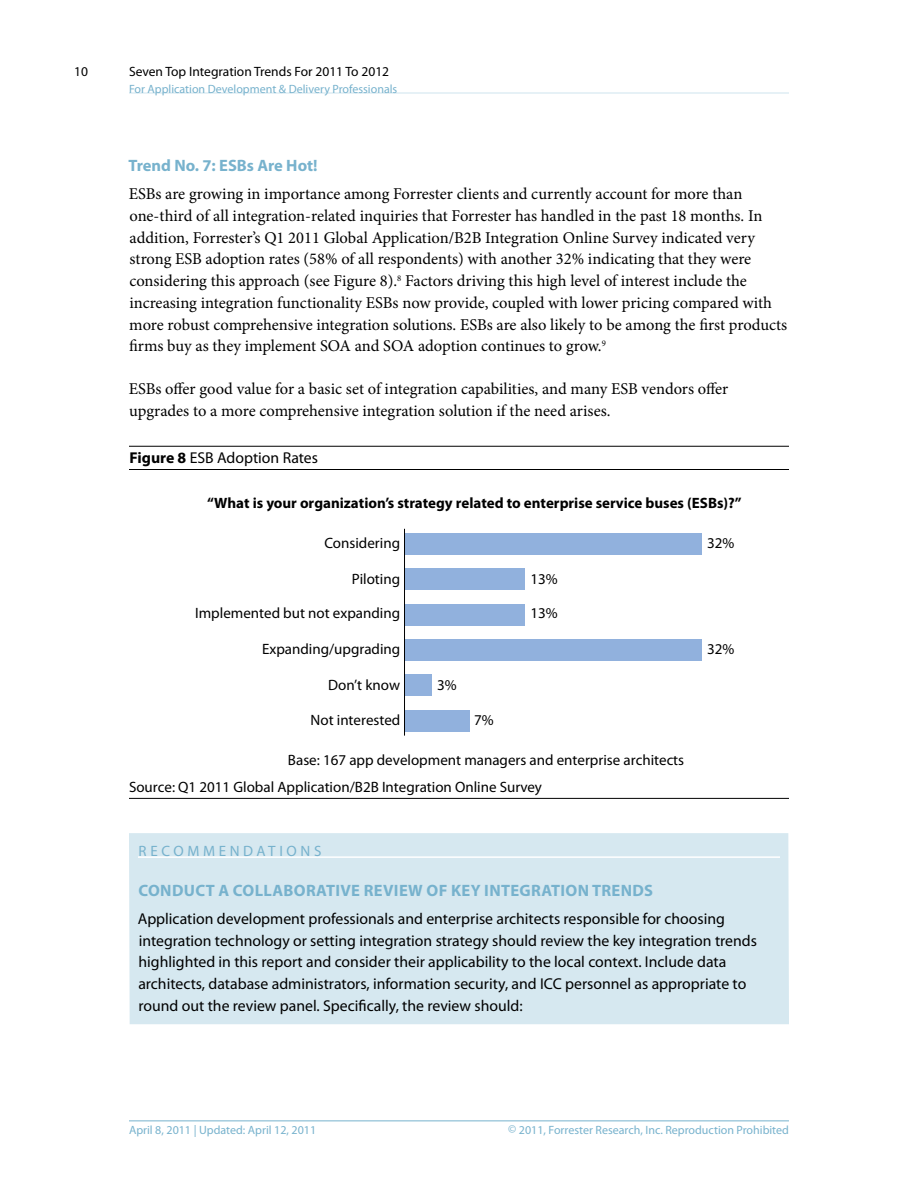
<style>
.page{position:relative;width:918px;height:1188px;background:#fff}
.page>*{position:absolute;margin:0;border:0;box-sizing:border-box;transform-origin:0 0}
.t1{font:16.5px/21.8px "Minion Pro";color:#000}
.t2{font:700 16.5px "Myriad Pro";color:#77b2cd}
.t3{font:700 16.5px "Myriad Pro";letter-spacing:.02em;color:#77b2cd}
.t4{font:15.75px/21.8px "Myriad Pro";color:#000}
.t5{font:15px/27px "Myriad Pro";color:#000}
.t6{font:700 15px "Myriad Pro";color:#000}
.t7{font:15px "Myriad Pro";letter-spacing:.24em;color:#77b2cd}
.t8{font:13.5px "Myriad Pro";color:#000}
.t9{font:12px "Myriad Pro";color:#77b2cd}
.s1{font-weight:700}
</style>
<div class="page">
<hr style="left:129px;top:1120px;width:660px;height:1px;background:#77b2cd">
<hr style="left:129px;top:93px;width:660px;height:1px;background:#cfe4ee">
<div style="left:129px;top:833px;width:660px;height:191px;background:#d6e8f0"></div>
<hr style="left:129px;top:446px;width:660px;height:1px;background:#000">
<hr style="left:129px;top:469px;width:660px;height:1px;background:#000">
<hr style="left:129px;top:798px;width:660px;height:1px;background:#000">
<div style="left:405px;top:533px;width:297px;height:21px;background:#91b1dd"></div>
<div style="left:405px;top:569px;width:120px;height:21px;background:#91b1dd"></div>
<div style="left:405px;top:604px;width:120px;height:21px;background:#91b1dd"></div>
<div style="left:405px;top:639px;width:297px;height:21px;background:#91b1dd"></div>
<div style="left:405px;top:675px;width:27px;height:21px;background:#91b1dd"></div>
<div style="left:405px;top:710px;width:65px;height:21px;background:#91b1dd"></div>
<hr style="left:404px;top:529px;width:1px;height:207px;background:#000">
<hr style="left:138px;top:856px;width:642px;height:2px;background:#fff">
<p class="t8" style="left:74px;top:64px;width:15px">10</p>
<p class="t8" style="left:129px;top:64px;width:262px">Seven Top Integration Trends For 2011 To 2012</p>
<p class="t9" style="left:129px;top:82px;width:270px">For Application Development &amp; Delivery Professionals</p>
<p class="t2" style="left:129px;top:157px;width:191px">Trend No. 7: ESBs Are Hot!</p>
<p class="t1" style="left:129px;top:183px;width:660px">ESBs are growing in importance among Forrester clients and currently account for more than one-third of all integration-related inquiries that Forrester has handled in the past 18 months. In addition, Forrester’s Q1 2011 Global Application/B2B Integration Online Survey indicated very strong ESB adoption rates (58% of all respondents) with another 32% indicating that they were considering this approach (see Figure 8).<sup>8</sup> Factors driving this high level of interest include the increasing integration functionality ESBs now provide, coupled with lower pricing compared with more robust comprehensive integration solutions. ESBs are also likely to be among the first products firms buy as they implement SOA and SOA adoption continues to grow.<sup>9</sup></p>
<p class="t1" style="left:129px;top:378px;width:601px">ESBs offer good value for a basic set of integration capabilities, and many ESB vendors offer upgrades to a more comprehensive integration solution if the need arises.</p>
<p class="t4" style="left:130px;top:447px;width:190px"><span class="s1">Figure 8</span> ESB Adoption Rates</p>
<p class="t6" style="left:207px;top:495px;width:536px">“What is your organization’s strategy related to enterprise service buses (ESBs)?”</p>
<p class="t5" style="left:324px;top:530px;width:77px">Considering</p>
<p class="t5" style="left:352px;top:565px;width:50px">Piloting</p>
<p class="t5" style="left:195px;top:599px;width:207px">Implemented but not expanding</p>
<p class="t5" style="left:262px;top:636px;width:140px">Expanding/upgrading</p>
<p class="t5" style="left:328px;top:671px;width:73px">Don’t know</p>
<p class="t5" style="left:311px;top:707px;width:91px">Not interested</p>
<p class="t5" style="left:437px;top:671px;width:21px">3%</p>
<p class="t5" style="left:474px;top:707px;width:21px">7%</p>
<p class="t5" style="left:530px;top:565px;width:29px">13%</p>
<p class="t5" style="left:530px;top:599px;width:29px">13%</p>
<p class="t5" style="left:129px;top:746px;width:557px;text-indent:159px">Base: 167 app development managers and enterprise architects<br>Source: Q1 2011 Global Application/B2B Integration Online Survey</p>
<p class="t5" style="left:707px;top:530px;width:29px">32%</p>
<p class="t5" style="left:707px;top:636px;width:29px">32%</p>
<p class="t7" style="left:139px;top:843px;width:92px">Re commendati</p>
<p class="t7" style="left:287px;top:843px;width:25px">ons</p>
<p class="t3" style="left:138px;top:881px;width:166px">COnduct a Collaborative</p>
<p class="t2" style="left:364px;top:881px;width:11px">review</p>
<p class="t2" style="left:427px;top:881px;width:74px">of Key Integration</p>
<p class="t2" style="left:592px;top:881px;width:21px">Trends</p>
<p class="t4" style="left:138px;top:908px;width:621px">Application development professionals and enterprise architects responsible for choosing integration technology or setting integration strategy should review the key integration trends highlighted in this report and consider their applicability to the local context. Include data architects, database administrators, information security, and ICC personnel as appropriate to round out the review panel. Specifically, the review should:</p>
<p class="t9" style="left:129px;top:1123px;width:189px">April 8, 2011 | Updated: April 12, 2011</p>
<p class="t9" style="left:508px;top:1123px;width:282px">© 2011, Forrester Research, Inc. Reproduction Prohibited</p>
</div>
